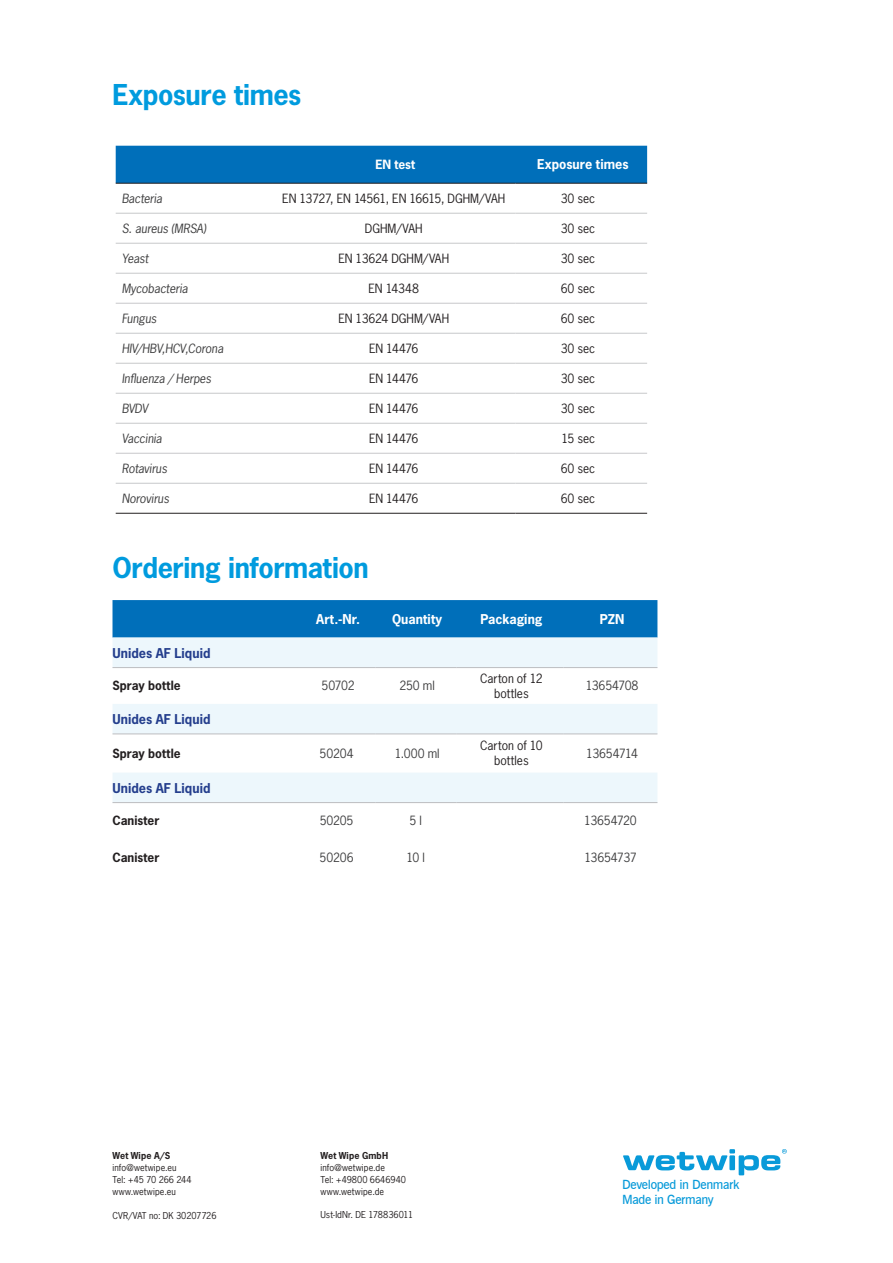
<style>
.page{position:relative;width:893px;height:1263px;background:#fff}
.page>*{position:absolute;margin:0;border:0;box-sizing:border-box;transform-origin:0 0}
.subtitle{font:700 27px "News Gothic Std";letter-spacing:-.015em;color:#009bde}
.table_product{font:700 12.75px "News Gothic Std";letter-spacing:.005em;color:#243e8d}
.Table{font:700 12.75px "News Gothic Std";letter-spacing:.005em;color:#fff}
.t1{font:600 12.75px/15px "News Gothic BT";letter-spacing:-.03em;color:#089ad9}
.Table_Text_Left{font:12px "News Gothic Std";letter-spacing:-.015em;color:#231f20}
._1st_Table_Row_x{font:italic 12px "News Gothic Std";letter-spacing:-.01em;color:#3e3e3f}
.Table_Text{font:12px "News Gothic Std";letter-spacing:-.02em;color:#3e3e3f}
.Table_Text_Right{font:12px "News Gothic Std";letter-spacing:-.005em;color:#231f20}
.Table_text_aligned_l{font:700 12px "News Gothic Std";color:#231f20}
.Table_text{font:12px/15px "News Gothic Std";letter-spacing:-.005em;color:#231f20;text-align:center}
.Table_Text-2{font:12px "News Gothic Std";letter-spacing:-.04em;color:#3e3e3f}
.Table__Heading{font:700 12px "News Gothic Std";color:#fff}
.t2{font:9px/12px "News Gothic Std";letter-spacing:.005em;color:#231f20}
.t3{font:700 9px "News Gothic Std";letter-spacing:.015em;color:#231f20}
</style>
<div class="page">
<svg style="left:623px;top:1149px;width:164px;height:26px"></svg>
<div style="left:112px;top:600px;width:545px;height:38px;background:#006fba"></div>
<svg style="left:112px;top:638px;width:545px;height:164px;fill:#edf7fc"></svg>
<hr style="left:112px;top:667px;width:186px;height:1px;background:#bcbdc0">
<hr style="left:298px;top:667px;width:77px;height:1px;background:#bcbdc0">
<hr style="left:375px;top:667px;width:81px;height:1px;background:#bcbdc0">
<hr style="left:456px;top:667px;width:108px;height:1px;background:#bcbdc0">
<hr style="left:564px;top:667px;width:93px;height:1px;background:#bcbdc0">
<hr style="left:112px;top:802px;width:186px;height:1px;background:#bcbdc0">
<hr style="left:298px;top:802px;width:77px;height:1px;background:#bcbdc0">
<hr style="left:375px;top:802px;width:81px;height:1px;background:#bcbdc0">
<hr style="left:456px;top:802px;width:108px;height:1px;background:#bcbdc0">
<hr style="left:564px;top:802px;width:93px;height:1px;background:#bcbdc0">
<hr style="left:112px;top:734px;width:186px;height:1px;background:#bcbdc0">
<hr style="left:298px;top:734px;width:77px;height:1px;background:#bcbdc0">
<hr style="left:456px;top:734px;width:108px;height:1px;background:#bcbdc0">
<hr style="left:564px;top:734px;width:93px;height:1px;background:#bcbdc0">
<hr style="left:375px;top:734px;width:81px;height:1px;background:#bcbdc0">
<div style="left:116px;top:146px;width:531px;height:37px;background:#006fba"></div>
<hr style="left:116px;top:243px;width:156px;height:1px;background:#c7c8ca">
<hr style="left:515px;top:243px;width:132px;height:1px;background:#c7c8ca">
<hr style="left:116px;top:273px;width:156px;height:1px;background:#c7c8ca">
<hr style="left:515px;top:273px;width:132px;height:1px;background:#c7c8ca">
<hr style="left:116px;top:303px;width:156px;height:1px;background:#c7c8ca">
<hr style="left:272px;top:303px;width:243px;height:1px;background:#c7c8ca">
<hr style="left:515px;top:303px;width:132px;height:1px;background:#c7c8ca">
<hr style="left:116px;top:333px;width:156px;height:1px;background:#c7c8ca">
<hr style="left:272px;top:333px;width:243px;height:1px;background:#c7c8ca">
<hr style="left:515px;top:333px;width:132px;height:1px;background:#c7c8ca">
<hr style="left:116px;top:393px;width:156px;height:1px;background:#c7c8ca">
<hr style="left:272px;top:393px;width:243px;height:1px;background:#c7c8ca">
<hr style="left:515px;top:393px;width:132px;height:1px;background:#c7c8ca">
<hr style="left:116px;top:423px;width:156px;height:1px;background:#c7c8ca">
<hr style="left:272px;top:423px;width:243px;height:1px;background:#c7c8ca">
<hr style="left:515px;top:423px;width:132px;height:1px;background:#c7c8ca">
<hr style="left:116px;top:453px;width:156px;height:1px;background:#c7c8ca">
<hr style="left:272px;top:453px;width:243px;height:1px;background:#c7c8ca">
<hr style="left:515px;top:453px;width:132px;height:1px;background:#c7c8ca">
<hr style="left:116px;top:483px;width:156px;height:1px;background:#c7c8ca">
<hr style="left:272px;top:483px;width:243px;height:1px;background:#c7c8ca">
<hr style="left:515px;top:483px;width:132px;height:1px;background:#c7c8ca">
<hr style="left:116px;top:183px;width:156px;height:1px;background:#231f20">
<hr style="left:272px;top:183px;width:243px;height:1px;background:#231f20">
<hr style="left:515px;top:183px;width:132px;height:1px;background:#231f20">
<hr style="left:272px;top:243px;width:243px;height:1px;background:#c7c8ca">
<hr style="left:272px;top:273px;width:243px;height:1px;background:#c7c8ca">
<hr style="left:116px;top:213px;width:156px;height:1px;background:#c7c8ca">
<hr style="left:272px;top:213px;width:243px;height:1px;background:#c7c8ca">
<hr style="left:515px;top:213px;width:132px;height:1px;background:#c7c8ca">
<hr style="left:116px;top:363px;width:156px;height:1px;background:#c7c8ca">
<hr style="left:272px;top:363px;width:243px;height:1px;background:#c7c8ca">
<hr style="left:515px;top:363px;width:132px;height:1px;background:#c7c8ca">
<hr style="left:116px;top:513px;width:156px;height:1px;background:#231f20">
<hr style="left:272px;top:513px;width:243px;height:1px;background:#231f20">
<hr style="left:515px;top:513px;width:132px;height:1px;background:#231f20">
<p class="subtitle" style="left:112px;top:77px;width:190px">Exposure times</p>
<p class="Table__Heading" style="left:375px;top:157px;width:41px">EN test</p>
<p class="Table" style="left:537px;top:156px;width:93px">Exposure times</p>
<p class="_1st_Table_Row_x" style="left:122px;top:191px;width:42px">Bacteria</p>
<p class="Table_Text_Left" style="left:282px;top:191px;width:225px">EN 13727, EN 14561, EN 16615, DGHM/VAH</p>
<p class="Table_Text_Right" style="left:561px;top:191px;width:36px">30 sec</p>
<p class="_1st_Table_Row_x" style="left:122px;top:221px;width:86px">S. aureus (MRSA)</p>
<p class="Table_Text_Left" style="left:365px;top:221px;width:59px">DGHM/VAH</p>
<p class="Table_Text_Right" style="left:561px;top:221px;width:36px">30 sec</p>
<p class="_1st_Table_Row_x" style="left:122px;top:251px;width:28px">Yeast</p>
<p class="Table_Text_Left" style="left:338px;top:251px;width:112px">EN 13624 DGHM/VAH</p>
<p class="Table_Text_Right" style="left:561px;top:251px;width:36px">30 sec</p>
<p class="_1st_Table_Row_x" style="left:122px;top:281px;width:67px">Mycobacteria</p>
<p class="Table_Text_Left" style="left:368px;top:281px;width:52px">EN 14348</p>
<p class="Table_Text_Right" style="left:561px;top:281px;width:36px">60 sec</p>
<p class="_1st_Table_Row_x" style="left:122px;top:311px;width:36px">Fungus</p>
<p class="Table_Text_Left" style="left:338px;top:311px;width:112px">EN 13624 DGHM/VAH</p>
<p class="Table_Text_Right" style="left:561px;top:311px;width:36px">60 sec</p>
<p class="_1st_Table_Row_x" style="left:122px;top:341px;width:103px">HIV/HBV,HCV,Corona</p>
<p class="Table_Text_Left" style="left:369px;top:341px;width:51px">EN 14476</p>
<p class="Table_Text_Right" style="left:561px;top:341px;width:36px">30 sec</p>
<p class="_1st_Table_Row_x" style="left:122px;top:371px;width:91px">Influenza / Herpes</p>
<p class="Table_Text_Left" style="left:369px;top:371px;width:51px">EN 14476</p>
<p class="Table_Text_Right" style="left:561px;top:371px;width:36px">30 sec</p>
<p class="_1st_Table_Row_x" style="left:122px;top:401px;width:28px">BVDV</p>
<p class="Table_Text_Left" style="left:369px;top:401px;width:51px">EN 14476</p>
<p class="Table_Text_Right" style="left:561px;top:401px;width:36px">30 sec</p>
<p class="_1st_Table_Row_x" style="left:122px;top:431px;width:42px">Vaccinia</p>
<p class="Table_Text_Left" style="left:369px;top:431px;width:51px">EN 14476</p>
<p class="Table_Text_Right" style="left:561px;top:431px;width:35px">15 sec</p>
<p class="_1st_Table_Row_x" style="left:122px;top:461px;width:47px">Rotavirus</p>
<p class="Table_Text_Left" style="left:369px;top:461px;width:51px">EN 14476</p>
<p class="Table_Text_Right" style="left:561px;top:461px;width:36px">60 sec</p>
<p class="_1st_Table_Row_x" style="left:122px;top:491px;width:49px">Norovirus</p>
<p class="Table_Text_Left" style="left:369px;top:491px;width:51px">EN 14476</p>
<p class="Table_Text_Right" style="left:561px;top:491px;width:36px">60 sec</p>
<p class="subtitle" style="left:112px;top:549px;width:258px">Ordering information</p>
<p class="Table" style="left:316px;top:610px;width:45px">Art.-Nr.</p>
<p class="Table" style="left:392px;top:610px;width:52px">Quantity</p>
<p class="Table" style="left:480px;top:610px;width:63px">Packaging</p>
<p class="Table" style="left:600px;top:610px;width:26px">PZN</p>
<p class="table_product" style="left:112px;top:644px;width:99px">Unides AF Liquid</p>
<p class="Table_text_aligned_l" style="left:112px;top:678px;width:70px">Spray bottle</p>
<p class="Table_Text" style="left:322px;top:678px;width:35px">50702</p>
<p class="Table_Text" style="left:400px;top:678px;width:37px">250 ml</p>
<p class="Table_text" style="left:480px;top:671px;width:64px">Carton of 12 bottles</p>
<p class="Table_Text" style="left:586px;top:678px;width:54px">13654708</p>
<p class="table_product" style="left:112px;top:711px;width:99px">Unides AF Liquid</p>
<p class="Table_text_aligned_l" style="left:112px;top:745px;width:70px">Spray bottle</p>
<p class="Table_Text" style="left:320px;top:746px;width:35px">50204</p>
<p class="Table_Text" style="left:395px;top:746px;width:47px">1.000 ml</p>
<p class="Table_text" style="left:480px;top:738px;width:64px">Carton of 10 bottles</p>
<p class="Table_Text-2" style="left:586px;top:746px;width:53px">13654714</p>
<p class="table_product" style="left:112px;top:779px;width:99px">Unides AF Liquid</p>
<p class="Table_text_aligned_l" style="left:112px;top:813px;width:48px">Canister</p>
<p class="Table_Text" style="left:320px;top:813px;width:35px">50205</p>
<p class="Table_Text" style="left:410px;top:813px;width:14px">5 l</p>
<p class="Table_Text" style="left:584px;top:813px;width:54px">13654720</p>
<p class="Table_text_aligned_l" style="left:112px;top:849px;width:48px">Canister</p>
<p class="Table_Text" style="left:320px;top:849px;width:35px">50206</p>
<p class="Table_Text" style="left:407px;top:849px;width:20px">10 l</p>
<p class="Table_Text" style="left:584px;top:849px;width:54px">13654737</p>
<p class="t3" style="left:113px;top:1150px;width:59px">Wet Wipe A/S</p>
<p class="t2" style="left:112px;top:1162px;width:81px">info@wetwipe.eu<br>Tel: +45 70 266 244 www.wetwipe.eu</p>
<p class="t2" style="left:112px;top:1210px;width:106px">CVR/VAT no: DK 30207726</p>
<p class="t3" style="left:320px;top:1150px;width:69px">Wet Wipe GmbH</p>
<p class="t2" style="left:320px;top:1162px;width:87px">info@wetwipe.de<br>Tel: +49800 6646940 www.wetwipe.de</p>
<p class="t2" style="left:320px;top:1208px;width:94px">Ust-IdNr. DE 178836011</p>
<h2 class="t1" style="left:622px;top:1177px;width:119px">Developed in Denmark<br>Made in Germany</h2>
</div>
